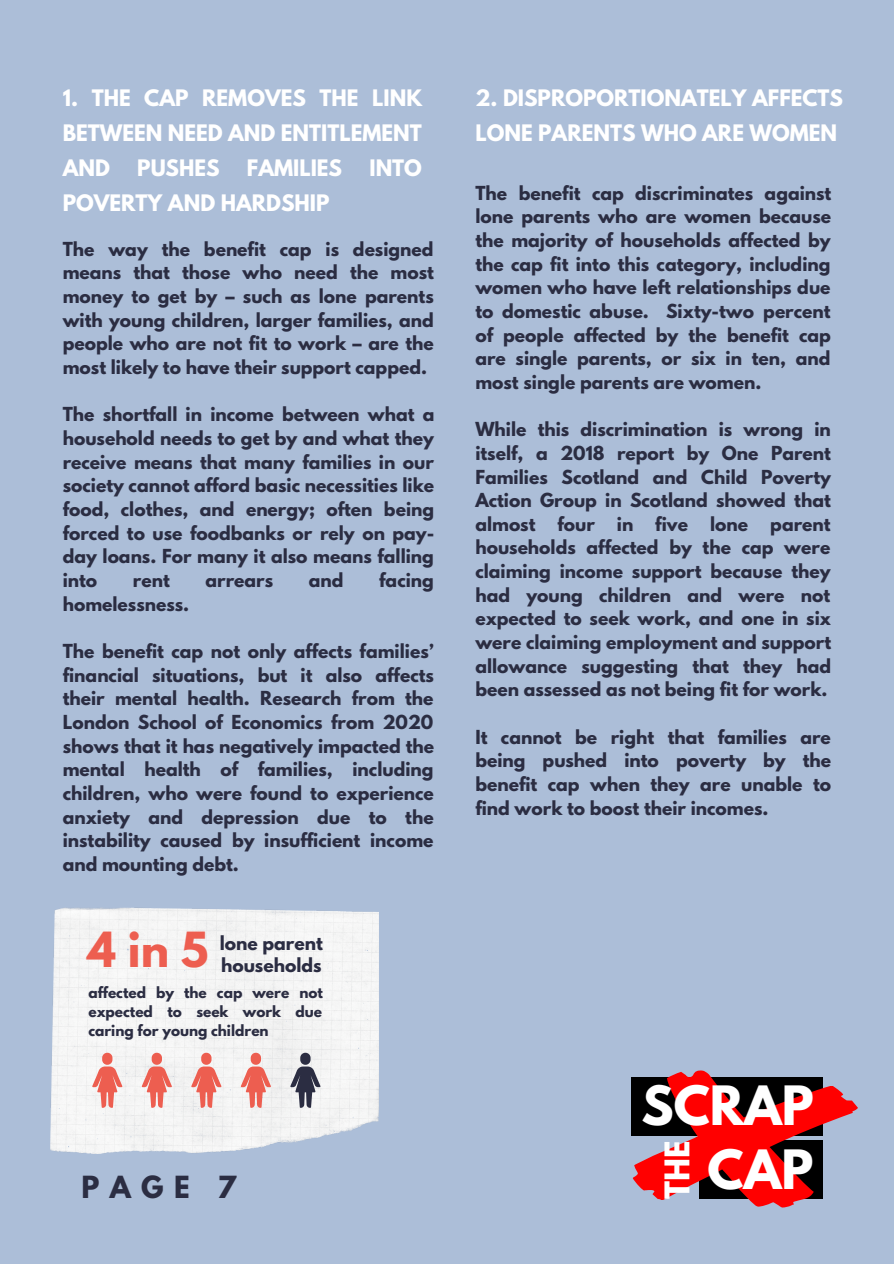
<style>
.page{position:relative;width:894px;height:1264px;background:#fff}
.page>*{position:absolute;margin:0;border:0;box-sizing:border-box;transform-origin:0 0}
.t1{font:700 48px "League Spartan";color:#fff}
.t2{font:700 42.9px "League Spartan";color:#ed5e50}
.t3{font:700 30.15px "League Spartan";color:#fff}
.t4{font:700 27px "League Spartan";color:#2b2d42}
.t5{font:700 20.1px/35px "League Spartan";color:#fff;text-align:justify}
.t6{font:700 17.1px/23.7px "League Spartan";color:#2b2d42;text-align:justify}
.t7{font:700 13.65px/19.2px "League Spartan";color:#2b2d42;text-align:justify}
</style>
<div class="page">
<div style="left:0;top:0;width:893px;height:1263px;background:#acbed8"></div>
<img style="left:51px;top:907px;width:328px;height:246px">
<svg style="left:92px;top:1052px;width:179px;height:55px;background:#f0c3be"></svg>
<svg style="left:290px;top:1052px;width:30px;height:55px;background:#93949e"></svg>
<svg style="left:631px;top:1070px;width:227px;height:138px"></svg>
<p class="t5" style="left:63px;top:83px;width:361px">1. THE CAP REMOVES THE LINK BETWEEN NEED AND ENTITLEMENT AND</p>
<p class="t5" style="left:137px;top:153px;width:84px">PUSHES</p>
<p class="t5" style="left:247px;top:153px;width:97px">FAMILIES</p>
<p class="t5" style="left:369px;top:153px;width:54px">INTO</p>
<p class="t5" style="left:63px;top:188px;width:268px">POVERTY AND HARDSHIP</p>
<p class="t6" style="left:63px;top:239px;width:372px">The way the benefit cap is designed means that those who need the most money to get by – such as lone parents with young children, larger families, and people who are not fit to work – are the most likely to have their support capped.</p>
<p class="t6" style="left:63px;top:405px;width:373px">The shortfall in income between what a household needs to get by and what they receive means that many families in our society cannot afford basic necessities like food, clothes, and energy; often being forced to use foodbanks or rely on pay&shy;day loans. For many it also means falling into</p>
<p class="t6" style="left:133px;top:570px;width:38px">rent</p>
<p class="t6" style="left:205px;top:570px;width:69px">arrears</p>
<p class="t6" style="left:309px;top:570px;width:36px">and</p>
<p class="t6" style="left:379px;top:570px;width:56px">facing</p>
<p class="t6" style="left:63px;top:594px;width:128px">homelessness.</p>
<p class="t6" style="left:63px;top:641px;width:373px">The benefit cap not only affects families’ financial situations, but it also affects their mental health. Research from the London School of Economics from 2020 shows that it has negatively impacted the mental health of families, including children, who were found to experience anxiety and depression due to the instability caused by insufficient income and mounting debt.</p>
<p class="t2" style="left:87px;top:928px;width:122px">4in5</p>
<p class="t6" style="left:220px;top:933px;width:105px">lone parent</p>
<p class="t6" style="left:221px;top:955px;width:102px">households</p>
<p class="t7" style="left:88px;top:984px;width:236px">affected by the cap were not expected to seek work due caring for young children</p>
<p class="t4" style="left:81px;top:1174px;width:156px">PAGE 7</p>
<p class="t5" style="left:475px;top:83px;width:369px">2. DISPROPORTIONATELY AFFECTS<br>LONE PARENTS WHO ARE WOMEN</p>
<p class="t6" style="left:475px;top:183px;width:357px">The benefit cap discriminates against lone parents who are women because the majority of households affected by the cap fit into this category, including women who have left relationships due to domestic abuse. Sixty-two percent of people affected by the benefit cap are single parents, or six in ten, and most single parents are women.</p>
<p class="t6" style="left:475px;top:419px;width:357px">While this discrimination is wrong in itself, a 2018 report by One Parent Families Scotland and Child Poverty Action Group in Scotland showed that almost</p>
<p class="t6" style="left:557px;top:514px;width:39px">four</p>
<p class="t6" style="left:616px;top:514px;width:18px">in</p>
<p class="t6" style="left:655px;top:514px;width:34px">five</p>
<p class="t6" style="left:710px;top:514px;width:40px">lone</p>
<p class="t6" style="left:475px;top:514px;width:357px;text-indent:295px">parent households affected by the cap were claiming income support because they had young children and were not expected to seek work, and one in six were claiming employment and support allowance suggesting that they had been assessed as not being fit for work.</p>
<p class="t6" style="left:475px;top:727px;width:357px">It cannot be right that families are being pushed into poverty by the benefit cap when they are unable to find work to boost their incomes.</p>
<p class="t1" style="left:641px;top:1081px;width:174px">SCRAP</p>
<p class="t3" style="left:662px;top:1198px;width:60px;rotate:-90deg">THE</p>
<p class="t1" style="left:707px;top:1145px;width:107px">CAP</p>
</div>
